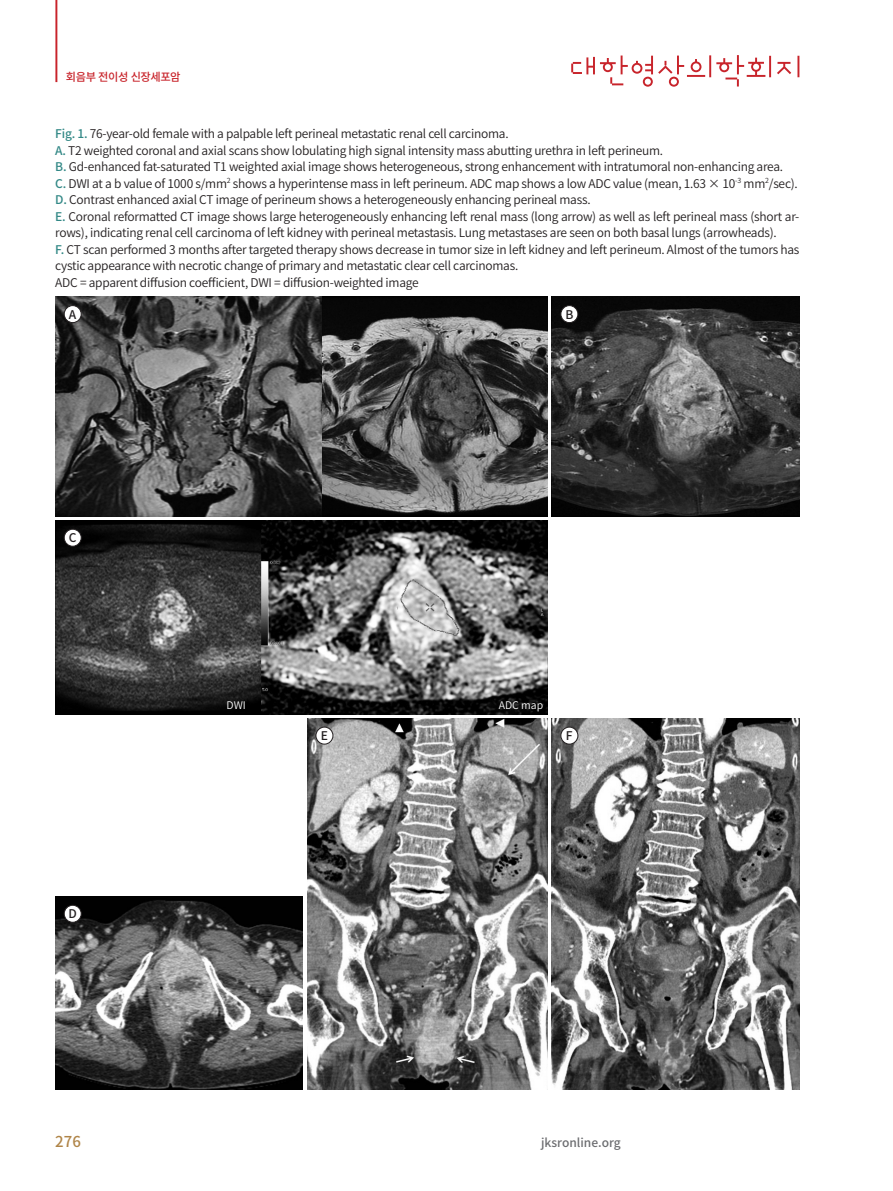
<style>
.page{position:relative;width:893px;height:1191px;background:#fff}
.page>*{position:absolute;margin:0;border:0;box-sizing:border-box;transform-origin:0 0}
.t1{font:500 15px "Noto Sans CJ Kkr";color:#b08548}
.t2{font:600 12px/16.5px "Noto Sans CJ Kkr";letter-spacing:-.02em;color:#231f20}
.t3{font:500 12px "Noto Sans CJ Kkr";color:#6c6d70}
.t4{font:500 12px "Noto Sans CJ Kkr";color:#231f20}
.t5{font:500 11.25px "Noto Sans CJ Kkr";letter-spacing:-.04em;color:#c8242b}
.t6{font:600 10.5px "Noto Sans CJ Kkr";color:#fff}
.s1{font-weight:500;color:#328886}
</style>
<div class="page">
<hr style="left:55px;top:0;width:2px;height:82px;background:#c8242b">
<svg style="left:571px;top:55px;width:228px;height:32px"></svg>
<img style="left:55px;top:297px;width:493px;height:219px">
<img style="left:552px;top:297px;width:247px;height:219px">
<img style="left:55px;top:520px;width:493px;height:194px">
<img style="left:307px;top:718px;width:241px;height:372px">
<img style="left:552px;top:718px;width:247px;height:372px">
<img style="left:55px;top:896px;width:248px;height:194px">
<div style="left:64px;top:305px;width:17px;height:18px;background:#fff;border-radius:50%"></div>
<div style="left:64px;top:305px;width:17px;height:18px;border:1px solid #231f20;border-radius:50%"></div>
<div style="left:64px;top:529px;width:17px;height:17px;background:#fff;border-radius:50%"></div>
<div style="left:64px;top:529px;width:17px;height:17px;border:1px solid #231f20;border-radius:50%"></div>
<div style="left:316px;top:727px;width:17px;height:17px;background:#fff;border-radius:50%"></div>
<div style="left:316px;top:727px;width:17px;height:17px;border:1px solid #231f20;border-radius:50%"></div>
<div style="left:561px;top:727px;width:17px;height:17px;background:#fff;border-radius:50%"></div>
<div style="left:561px;top:727px;width:17px;height:17px;border:1px solid #231f20;border-radius:50%"></div>
<div style="left:561px;top:305px;width:17px;height:18px;background:#fff;border-radius:50%"></div>
<div style="left:561px;top:305px;width:17px;height:18px;border:1px solid #231f20;border-radius:50%"></div>
<div style="left:64px;top:905px;width:17px;height:17px;background:#fff;border-radius:50%"></div>
<div style="left:64px;top:905px;width:17px;height:17px;border:1px solid #231f20;border-radius:50%"></div>
<p class="t5" style="left:66px;top:70px;width:116px">회음부 전이성 신장세포암</p>
<p class="t2" style="left:55px;top:126px;width:746px"><span class="s1">Fig. 1.</span> 76-year-old female with a palpable left perineal metastatic renal cell carcinoma.<br><span class="s1">A.</span> T2 weighted coronal and axial scans show lobulating high signal intensity mass abutting urethra in left perineum.<br><span class="s1">B.</span> Gd-enhanced fat-saturated T1 weighted axial image shows heterogeneous, strong enhancement with intratumoral non-enhancing area.<br><span class="s1">C.</span> DWI at a b value of 1000 s/mm<sup>2</sup> shows a hyperintense mass in left perineum. ADC map shows a low ADC value (mean, 1.63 × 10<sup>-3</sup> mm<sup>2</sup>/sec).<br><span class="s1">D.</span> Contrast enhanced axial CT image of perineum shows a heterogeneously enhancing perineal mass.<br><span class="s1">E.</span> Coronal reformatted CT image shows large heterogeneously enhancing left renal mass (long arrow) as well as left perineal mass (short ar&shy;rows), indicating renal cell carcinoma of left kidney with perineal metastasis. Lung metastases are seen on both basal lungs (arrowheads).<br><span class="s1">F.</span> CT scan performed 3 months after targeted therapy shows decrease in tumor size in left kidney and left perineum. Almost of the tumors has cystic appearance with necrotic change of primary and metastatic clear cell carcinomas.<br>ADC = apparent diffusion coefficient, DWI = diffusion-weighted image</p>
<p class="t4" style="left:69px;top:307px;width:9px">A</p>
<p class="t4" style="left:565px;top:307px;width:10px">B</p>
<p class="t4" style="left:69px;top:531px;width:9px">C</p>
<p class="t4" style="left:69px;top:907px;width:10px">D</p>
<p class="t6" style="left:227px;top:699px;width:21px">DWI</p>
<p class="t6" style="left:499px;top:699px;width:46px">ADC map</p>
<p class="t4" style="left:321px;top:729px;width:9px">E</p>
<p class="t4" style="left:566px;top:729px;width:8px">F</p>
<p class="t1" style="left:55px;top:1132px;width:27px">276</p>
<p class="t3" style="left:541px;top:1135px;width:81px">jksronline.org</p>
</div>
